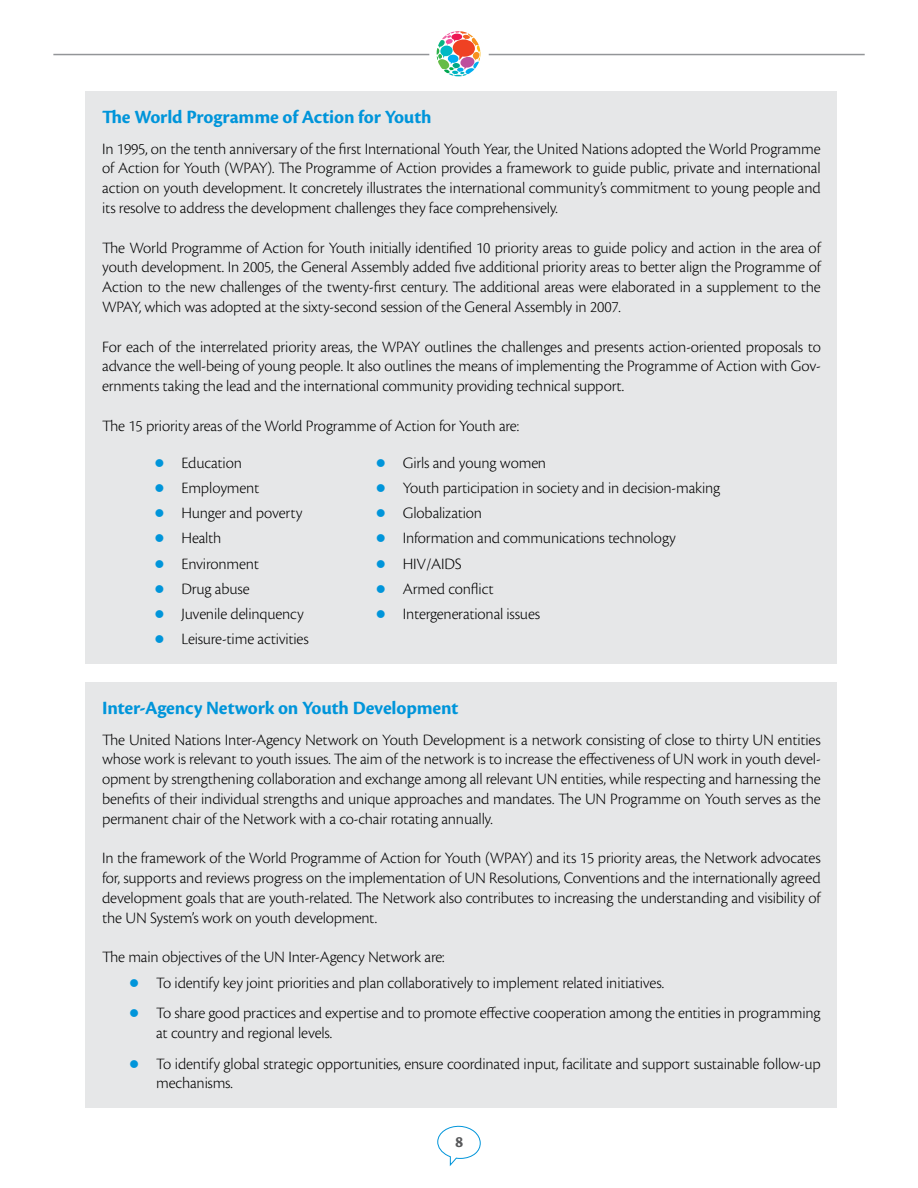
<style>
.page{position:relative;width:918px;height:1188px;background:#fff}
.page>*{position:absolute;margin:0;border:0;box-sizing:border-box;transform-origin:0 0}
.t1{font:700 19.5px "Cronos Pro";letter-spacing:-.01em;color:#0095da}
.t2{font:300 16.5px/19.8px "Cronos Pro";letter-spacing:-.01em;color:#000;text-align:justify}
.t3{font:700 16.5px "Cronos Pro";color:#58595b}
</style>
<div class="page">
<hr style="left:53px;top:54px;width:812px;height:1px;background:#939598">
<svg style="left:426px;top:31px;width:66px;height:46px"></svg>
<svg style="left:438px;top:1125px;width:43px;height:41px"></svg>
<div style="left:86px;top:92px;width:751px;height:572px;background:#e6e7e8"></div>
<div style="left:86px;top:683px;width:751px;height:425px;background:#e6e7e8"></div>
<p class="t1" style="left:102px;top:106px;width:331px">The World Programme of Action for Youth</p>
<p class="t2" style="left:102px;top:138px;width:720px">In 1995, on the tenth anniversary of the first International Youth Year, the United Nations adopted the World Programme of Action for Youth (WPAY). The Programme of Action provides a framework to guide public, private and international action on youth development. It concretely illustrates the international community’s commitment to young people and its resolve to address the development challenges they face comprehensively.</p>
<p class="t2" style="left:102px;top:237px;width:720px">The World Programme of Action for Youth initially identified 10 priority areas to guide policy and action in the area of youth development. In 2005, the General Assembly added five additional priority areas to better align the Programme of Action to the new challenges of the twenty-first century. The additional areas were elaborated in a supplement to the WPAY, which was adopted at the sixty-second session of the General Assembly in 2007.</p>
<p class="t2" style="left:102px;top:336px;width:720px">For each of the interrelated priority areas, the WPAY outlines the challenges and presents action-oriented proposals to advance the well-being of young people. It also outlines the means of implementing the Programme of Action with Gov&shy;ernments taking the lead and the international community providing technical support.</p>
<p class="t2" style="left:102px;top:416px;width:418px">The 15 priority areas of the World Programme of Action for Youth are:</p>
<p class="t2" style="left:182px;top:450px;width:129px;line-height:25.2px;text-align:left">Education<br>Employment<br>Hunger and poverty<br>Health<br>Environment<br>Drug abuse<br>Juvenile delinquency<br>Leisure-time activities</p>
<p class="t2" style="left:403px;top:450px;width:319px;line-height:25.2px;text-align:left">Girls and young women<br>Youth participation in society and in decision-making<br>Globalization<br>Information and communications technology<br>HIV/AIDS<br>Armed conflict<br>Intergenerational issues</p>
<p class="t1" style="left:102px;top:697px;width:358px">Inter-Agency Network on Youth Development</p>
<p class="t2" style="left:102px;top:729px;width:720px">The United Nations Inter-Agency Network on Youth Development is a network consisting of close to thirty UN entities whose work is relevant to youth issues. The aim of the network is to increase the effectiveness of UN work in youth devel&shy;opment by strengthening collaboration and exchange among all relevant UN entities, while respecting and harnessing the benefits of their individual strengths and unique approaches and mandates. The UN Programme on Youth serves as the permanent chair of the Network with a co-chair rotating annually.</p>
<p class="t2" style="left:102px;top:848px;width:720px">In the framework of the World Programme of Action for Youth (WPAY) and its 15 priority areas, the Network advocates for, supports and reviews progress on the implementation of UN Resolutions, Conventions and the internationally agreed development goals that are youth-related. The Network also contributes to increasing the understanding and visibility of the UN System’s work on youth development.</p>
<p class="t2" style="left:156px;top:945px;width:510px;line-height:25.2px;text-indent:-54px">The main objectives of the UN Inter-Agency Network are:<br>To identify key joint priorities and plan collaboratively to implement related initiatives.</p>
<p class="t2" style="left:156px;top:1003px;width:666px">To share good practices and expertise and to promote effective cooperation among the entities in programming at country and regional levels.</p>
<p class="t2" style="left:156px;top:1053px;width:666px">To identify global strategic opportunities, ensure coordinated input, facilitate and support sustainable follow-up mechanisms.</p>
<p class="t3" style="left:455px;top:1132px;width:10px">8</p>
</div>
